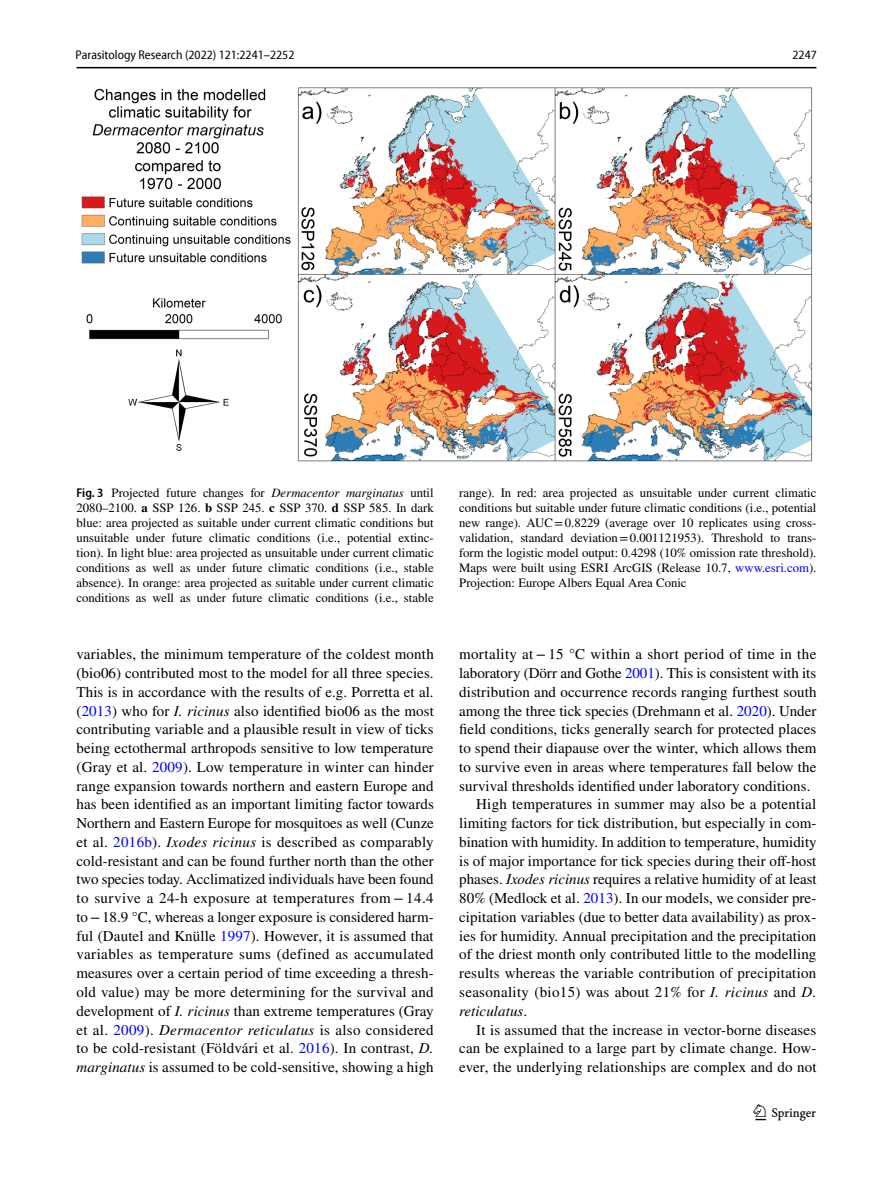
<style>
.page{position:relative;width:893px;height:1187px;background:#fff}
.page>*{position:absolute;margin:0;border:0;box-sizing:border-box;transform-origin:0 0}
.t1{font:22.5px "Springnew Regular 3";color:#000}
.t2{font:15px/18.8px "STIX";letter-spacing:.005em;color:#000;text-align:justify}
.t3{font:italic 15px "STIX";letter-spacing:.005em;color:#000}
.t4{font:12.75px/15px "STIX";color:#000;text-align:justify}
.t5{font:semi-condensed 12.75px "Myriad Pro Unic";color:#000}
.s1{font-family:"Myriad Pro";font-weight:600;font-stretch:semi-condensed}
.s2{font-style:italic}
.s3{font-weight:700}
.s4{color:#00f}
.s5{font-style:normal}
</style>
<div class="page">
<hr style="left:77px;top:67px;width:739px;height:1px;background:#000">
<img style="left:81px;top:87px;width:731px;height:374px">
<p class="t5" style="left:76px;top:50px;width:220px">Parasitology Research (2022) 121:2241–2252</p>
<p class="t5" style="left:792px;top:50px;width:26px">2247</p>
<p class="t4" style="left:77px;top:485px;width:359px"><span class="s1">Fig. 3</span> Projected future changes for <span class="s2">Dermacentor marginatus</span> until 2080–2100. <span class="s3">a</span> SSP 126. <span class="s3">b</span> SSP 245. <span class="s3">c</span> SSP 370. <span class="s3">d</span> SSP 585. In dark blue: area projected as suitable under current climatic conditions but unsuitable under future climatic conditions (i.e., potential extinc&shy;tion). In light blue: area projected as unsuitable under current climatic conditions as well as under future climatic conditions (i.e., stable absence). In orange: area projected as suitable under current climatic conditions as well as under future climatic conditions (i.e., stable</p>
<p class="t4" style="left:459px;top:485px;width:359px">range). In red: area projected as unsuitable under current climatic conditions but suitable under future climatic conditions (i.e., potential new range). AUC=0.8229 (average over 10 replicates using cross&shy;validation, standard deviation=0.001121953). Threshold to trans&shy;form the logistic model output: 0.4298 (10% omission rate threshold).<br>Maps were built using ESRI ArcGIS (Release 10.7, <span class="s4">www.esri.com</span>).<br>Projection: Europe Albers Equal Area Conic</p>
<p class="t2" style="left:76px;top:646px;width:359px">variables, the minimum temperature of the coldest month (bio06) contributed most to the model for all three species.<br>This is in accordance with the results of e.g. Porretta et al. (<span class="s4">2013</span>) who for <span class="s2">I. ricinus</span> also identified bio06 as the most contributing variable and a plausible result in view of ticks being ectothermal arthropods sensitive to low temperature (Gray et al. <span class="s4">2009</span>). Low temperature in winter can hinder range expansion towards northern and eastern Europe and has been identified as an important limiting factor towards Northern and Eastern Europe for mosquitoes as well (Cunze et al. <span class="s4">2016b</span>). <span class="s2">Ixodes ricinus</span> is described as comparably cold-resistant and can be found further north than the other two species today. Acclimatized individuals have been found to survive a 24-h exposure at temperatures from − 14.4 to−18.9 °C, whereas a longer exposure is considered harm&shy;ful (Dautel and Knülle <span class="s4">1997</span>). However, it is assumed that variables as temperature sums (defined as accumulated measures over a certain period of time exceeding a thresh&shy;old value) may be more determining for the survival and development of <span class="s2">I. ricinus</span> than extreme temperatures (Gray et al. <span class="s4">2009</span>). <span class="s2">Dermacentor reticulatus</span> is also considered to be cold-resistant (Földvári et al. <span class="s4">2016</span>). In contrast, <span class="s2">D. marginatus</span> is assumed to be cold-sensitive, showing a high</p>
<p class="t2" style="left:459px;top:646px;width:359px">mortality at−15 °C within a short period of time in the</p>
<p class="t2" style="left:459px;top:664px;width:358px">laboratory (Dörr and Gothe <span class="s4">2001</span>). This is consistent with its</p>
<p class="t2" style="left:459px;top:683px;width:359px">distribution and occurrence records ranging furthest south</p>
<p class="t2" style="left:459px;top:702px;width:359px">among the three tick species (Drehmann et al. <span class="s4">2020</span>). Under</p>
<p class="t2" style="left:459px;top:721px;width:359px">field conditions, ticks generally search for protected places</p>
<p class="t2" style="left:459px;top:739px;width:359px">to spend their diapause over the winter, which allows them</p>
<p class="t2" style="left:459px;top:758px;width:359px">to survive even in areas where temperatures fall below the</p>
<p class="t2" style="left:459px;top:777px;width:353px">survival thresholds identified under laboratory conditions.</p>
<p class="t2" style="left:476px;top:796px;width:342px">High temperatures in summer may also be a potential</p>
<p class="t2" style="left:459px;top:814px;width:359px">limiting factors for tick distribution, but especially in com-</p>
<p class="t2" style="left:459px;top:833px;width:359px">bination with humidity. In addition to temperature, humidity</p>
<p class="t2" style="left:459px;top:852px;width:359px">is of major importance for tick species during their off-host</p>
<p class="t2" style="left:459px;top:871px;width:359px">phases. <span class="s2">Ixodes ricinus</span> requires a relative humidity of at least</p>
<p class="t2" style="left:459px;top:889px;width:359px">80% (Medlock et al. <span class="s4">2013</span>). In our models, we consider pre-</p>
<p class="t2" style="left:459px;top:908px;width:359px">cipitation variables (due to better data availability) as prox-</p>
<p class="t2" style="left:459px;top:927px;width:359px">ies for humidity. Annual precipitation and the precipitation</p>
<p class="t2" style="left:459px;top:946px;width:359px">of the driest month only contributed little to the modelling</p>
<p class="t2" style="left:459px;top:964px;width:359px">results whereas the variable contribution of precipitation</p>
<p class="t2" style="left:459px;top:983px;width:359px">seasonality (bio15) was about 21% for <span class="s2">I. ricinus</span> and <span class="s2">D.</span></p>
<p class="t3" style="left:459px;top:1000px;width:70px">reticulatus<span class="s5">.</span></p>
<p class="t2" style="left:476px;top:1021px;width:342px">It is assumed that the increase in vector-borne diseases</p>
<p class="t2" style="left:459px;top:1039px;width:359px">can be explained to a large part by climate change. How-</p>
<p class="t2" style="left:459px;top:1058px;width:359px">ever, the underlying relationships are complex and do not</p>
<h1 class="t1" style="left:755px;top:1104px;width:62px">1 3</h1>
</div>
